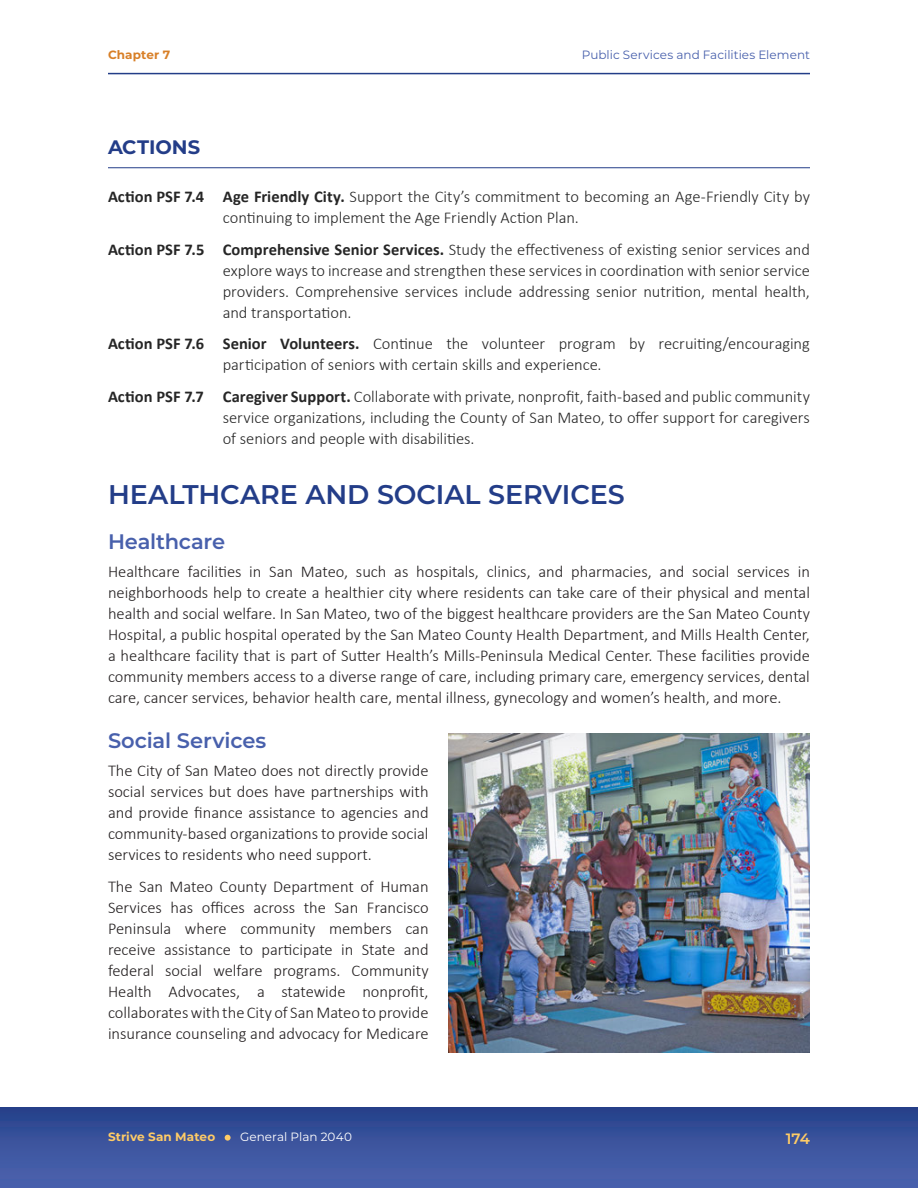
<style>
.page{position:relative;width:918px;height:1188px;background:#fff}
.page>*{position:absolute;margin:0;border:0;box-sizing:border-box;transform-origin:0 0}
.Heading_2{font:600 27px "Montserrat";letter-spacing:-.005em;color:#233d88}
.Heading_3{font:600 21px "Montserrat";letter-spacing:-.01em;color:#4860ac}
.GOALS_POLICIES_ACTION{font:700 19.5px "Montserrat";color:#233d88}
.t1{font:300 16.5px/21px "Calibri";color:#231f20;text-align:justify}
.t2{font:300 16.5px/21px "Calibri";letter-spacing:-.005em;color:#262626}
.t3{font:600 15px "Montserrat";color:#fc6}
.t4{font:12px "Montserrat";letter-spacing:.005em;color:#4860ac}
.t5{font:12px "Montserrat";letter-spacing:.005em;color:#fff}
.t6{font:700 12px "Montserrat";letter-spacing:.01em;color:#fc6}
.t7{font:700 12px "Montserrat";letter-spacing:.005em;color:#d87f27}
.s1{font-weight:700}
</style>
<div class="page">
<div style="left:0;top:1107px;width:918px;height:81px;background:linear-gradient(to bottom,#28438c,#4e65b0)"></div>
<svg style="left:225px;top:1135px;width:6px;height:6px"></svg>
<hr style="left:108px;top:73px;width:702px;height:1px;background:#233d88">
<hr style="left:108px;top:167px;width:702px;height:1px;background:#233d88">
<img style="left:449px;top:733px;width:361px;height:320px">
<p class="t7" style="left:108px;top:46px;width:64px">Chapter 7</p>
<p class="t4" style="left:582px;top:47px;width:230px">Public Services and Facilities Element</p>
<p class="GOALS_POLICIES_ACTION" style="left:108px;top:133px;width:94px">ACTIONS</p>
<p class="t2" style="left:223px;top:186px;width:589px;text-indent:-115px"><span class="s1">Action PSF 7.4 Age Friendly City.</span> Support the City’s commitment to becoming an Age-Friendly City by continuing to implement the Age Friendly Action Plan.</p>
<p class="t2" style="left:223px;top:239px;width:589px;text-align:justify;text-indent:-115px"><span class="s1">Action PSF 7.5 Comprehensive Senior Services.</span> Study the effectiveness of existing senior services and explore ways to increase and strengthen these services in coordination with senior service providers. Comprehensive services include addressing senior nutrition, mental health, and transportation.</p>
<p class="t2" style="left:223px;top:333px;width:589px;text-indent:-115px"><span class="s1">Action PSF 7.6 Senior Volunteers.</span> Continue the volunteer program by recruiting/encouraging participation of seniors with certain skills and experience.</p>
<p class="t2" style="left:223px;top:386px;width:589px;text-align:justify;text-indent:-115px"><span class="s1">Action PSF 7.7 Caregiver Support.</span> Collaborate with private, nonprofit, faith-based and public community service organizations, including the County of San Mateo, to offer support for caregivers of seniors and people with disabilities.</p>
<p class="Heading_2" style="left:108px;top:475px;width:518px">HEALTHCARE AND SOCIAL SERVICES</p>
<p class="Heading_3" style="left:108px;top:527px;width:119px">Healthcare</p>
<p class="t1" style="left:108px;top:561px;width:704px">Healthcare facilities in San Mateo, such as hospitals, clinics, and pharmacies, and social services in neighborhoods help to create a healthier city where residents can take care of their physical and mental health and social welfare. In San Mateo, two of the biggest healthcare providers are the San Mateo County Hospital, a public hospital operated by the San Mateo County Health Department, and Mills Health Center, a healthcare facility that is part of Sutter Health’s Mills-Peninsula Medical Center. These facilities provide community members access to a diverse range of care, including primary care, emergency services, dental care, cancer services, behavior health care, mental illness, gynecology and women’s health, and more.</p>
<p class="Heading_3" style="left:108px;top:726px;width:160px">Social Services</p>
<p class="t1" style="left:108px;top:760px;width:322px">The City of San Mateo does not directly provide social services but does have partnerships with and provide finance assistance to agencies and community-based organizations to provide social services to residents who need support.</p>
<p class="t1" style="left:108px;top:876px;width:322px">The San Mateo County Department of Human Services has offices across the San Francisco Peninsula where community members can receive assistance to participate in State and federal social welfare programs. Community Health Advocates, a statewide nonprofit, collaborates with the City of San Mateo to provide insurance counseling and advocacy for Medicare</p>
<p class="t6" style="left:108px;top:1128px;width:109px">Strive San Mateo</p>
<p class="t5" style="left:240px;top:1128px;width:113px">General Plan 2040</p>
<p class="t3" style="left:786px;top:1128px;width:26px">174</p>
</div>
